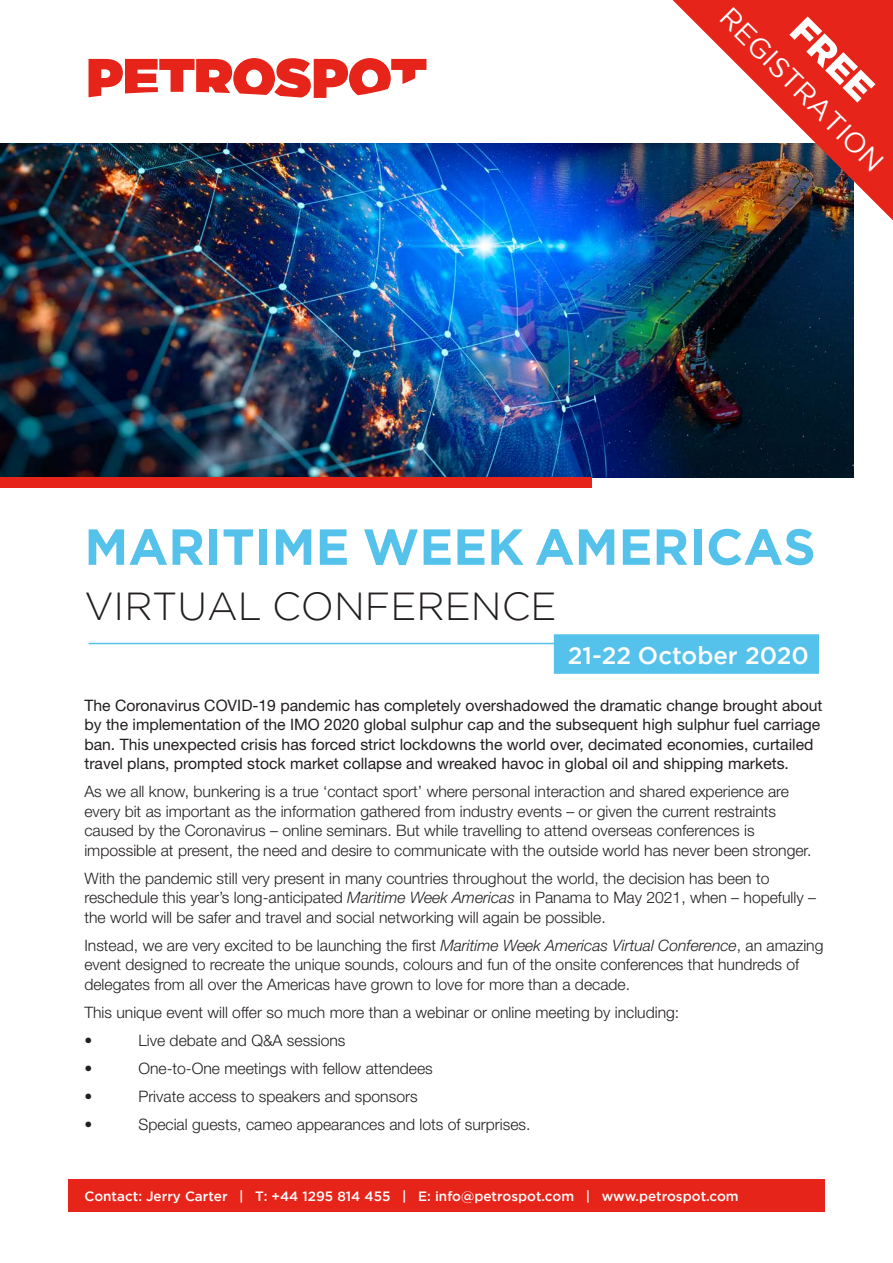
<style>
.page{position:relative;width:893px;height:1263px;background:#fff}
.page>*{position:absolute;margin:0;border:0;box-sizing:border-box;transform-origin:0 0}
.t1{font:700 50.55px "Gotham";color:#55c2eb}
.t2{font:300 39px "Gotham";color:#231f20}
.t3{font:900 36.9px "Gotham";color:#fff}
.t4{font:27.9px "Gotham";color:#fff}
.t5{font:500 24px "Gotham";color:#fff}
.t6{font:300 15.75px/19.5px "Helvetica Neue LT Std";color:#231f20}
.t7{font:15.75px/19.5px "Helvetica Neue LT Std";color:#231f20}
.t8{font:500 13.5px "Gotham";color:#fff}
.s1{font-style:italic}
</style>
<div class="page">
<img style="left:0;top:143px;width:853px;height:335px">
<div style="left:0;top:478px;width:592px;height:10px;background:#e72419"></div>
<svg style="left:89px;top:58px;width:337px;height:40px"></svg>
<div style="left:68px;top:1179px;width:757px;height:33px;background:#e72419"></div>
<div style="left:553px;top:634px;width:266px;height:40px;background:#55c2eb"></div>
<hr style="left:89px;top:643px;width:474px;height:1px;background:#55c2eb">
<img style="left:673px;top:0;width:220px;height:220px">
<h3 class="t4" style="left:737px;top:0;width:220px;rotate:45deg">REGISTRATION</h3>
<h3 class="t3" style="left:815px;top:6px;width:101px;rotate:45deg">FREE</h3>
<h1 class="t1" style="left:84px;top:513px;width:733px">MARITIME WEEK AMERICAS</h1>
<h2 class="t2" style="left:84px;top:582px;width:474px">VIRTUAL CONFERENCE</h2>
<h3 class="t5" style="left:568px;top:639px;width:243px">21-22 October 2020</h3>
<p class="t7" style="left:84px;top:695px;width:740px">The Coronavirus COVID-19 pandemic has completely overshadowed the dramatic change brought about by the implementation of the IMO 2020 global sulphur cap and the subsequent high sulphur fuel carriage ban. This unexpected crisis has forced strict lockdowns the world over, decimated economies, curtailed travel plans, prompted stock market collapse and wreaked havoc in global oil and shipping markets.</p>
<p class="t6" style="left:84px;top:782px;width:729px">As we all know, bunkering is a true ‘contact sport’ where personal interaction and shared experience are every bit as important as the information gathered from industry events – or given the current restraints caused by the Coronavirus – online seminars. But while travelling to attend overseas conferences is impossible at present, the need and desire to communicate with the outside world has never been stronger.</p>
<p class="t6" style="left:84px;top:868px;width:733px">With the pandemic still very present in many countries throughout the world, the decision has been to reschedule this year’s long-anticipated <span class="s1">Maritime Week Americas</span> in Panama to May 2021, when – hopefully – the world will be safer and travel and social networking will again be possible.</p>
<p class="t6" style="left:84px;top:935px;width:741px">Instead, we are very excited to be launching the first <span class="s1">Maritime Week Americas Virtual Conference</span>, an amazing event designed to recreate the unique sounds, colours and fun of the onsite conferences that hundreds of delegates from all over the Americas have grown to love for more than a decade.</p>
<p class="t6" style="left:84px;top:998px;width:596px;line-height:28px">This unique event will offer so much more than a webinar or online meeting by including: •</p>
<p class="t6" style="left:138px;top:1030px;width:209px">Live debate and Q&amp;A sessions</p>
<p class="t6" style="left:84px;top:1058px;width:9px">•</p>
<p class="t6" style="left:138px;top:1058px;width:296px">One-to-One meetings with fellow attendees</p>
<p class="t6" style="left:84px;top:1086px;width:9px">•</p>
<p class="t6" style="left:138px;top:1086px;width:281px">Private access to speakers and sponsors</p>
<p class="t6" style="left:84px;top:1114px;width:9px">•</p>
<p class="t6" style="left:138px;top:1114px;width:394px">Special guests, cameo appearances and lots of surprises.</p>
<p class="t8" style="left:84px;top:1187px;width:656px">Contact: Jerry Carter | T: +44 1295 814 455 | E: info@petrospot.com | www.petrospot.com</p>
</div>
